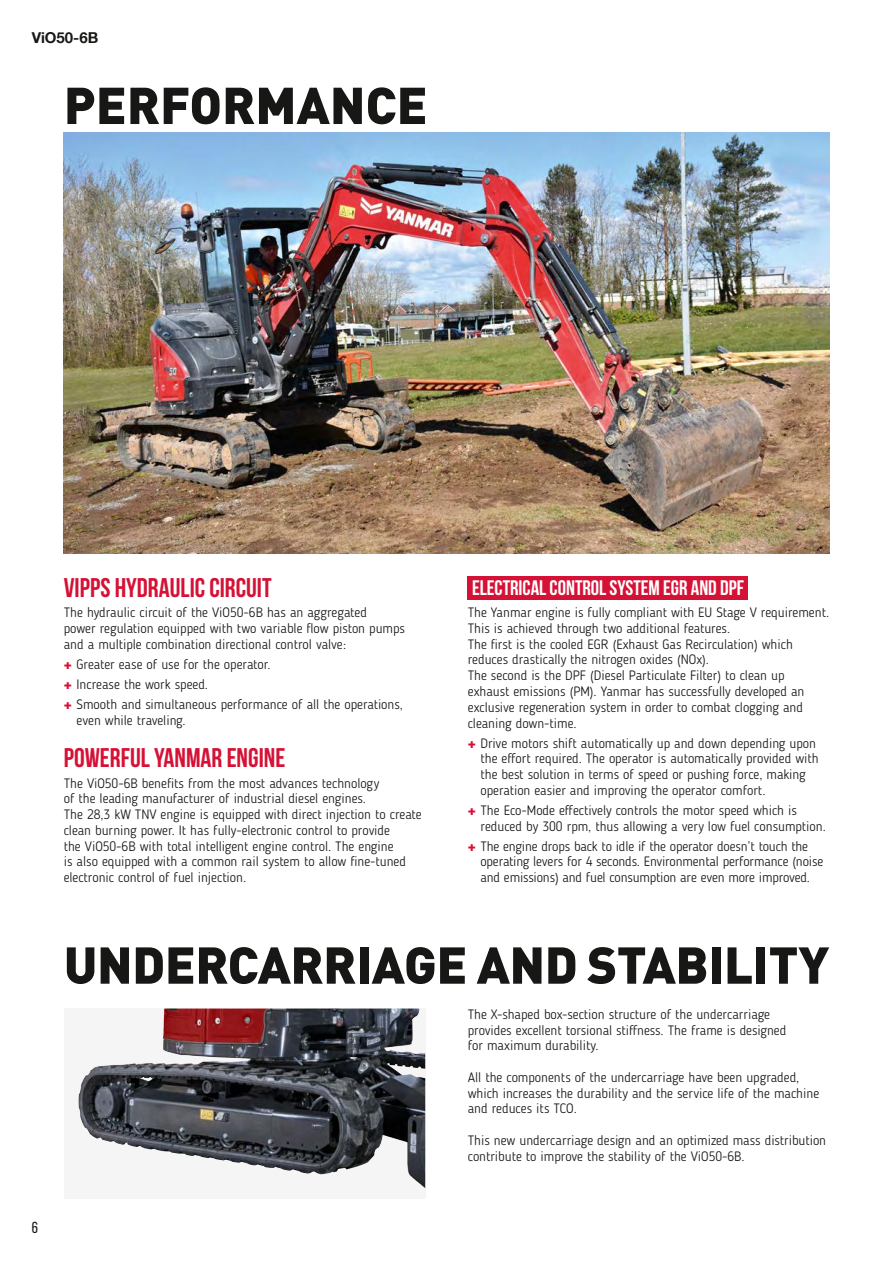
<style>
.page{position:relative;width:893px;height:1263px;background:#fff}
.page>*{position:absolute;margin:0;border:0;box-sizing:border-box;transform-origin:0 0}
.t1{font:900 51px "DINOT";letter-spacing:-.01em;color:#171715}
.t2{font:700 27px "Bebas Neue";color:#d51136}
.t3{font:700 21px "Bebas Neue";color:#fff}
.t4{font:15.9px "Bebas Neue";color:#171715}
.t5{font:700 15px "Helvetica Neue LT Com";color:#171715}
.t6{font:300 13.5px/15.8px "Blogger Sans";color:#171715}
.s1{font-family:"Helvetica Neue LT Com";font-weight:900;color:#d51136}
</style>
<div class="page">
<div style="left:468px;top:576px;width:280px;height:23px;background:#d51136"></div>
<svg style="left:304px;top:1008px;width:121px;height:180px"></svg>
<img style="left:78px;top:1008px;width:229px;height:165px">
<img style="left:64px;top:133px;width:765px;height:420px">
<p class="t5" style="left:32px;top:28px;width:68px">ViO50-6B</p>
<h1 class="t1" style="left:64px;top:71px;width:365px">PERFORMANCE</h1>
<h2 class="t2" style="left:64px;top:573px;width:209px">ViPPS HYDRAULIC CIRCUIT</h2>
<p class="t6" style="left:64px;top:605px;width:343px">The hydraulic circuit of the ViO50-6B has an aggregated<br>power regulation equipped with two variable flow piston pumps and a multiple combination directional control valve:</p>
<p class="t6" style="left:64px;top:654px;width:341px;line-height:20px"><span class="s1">+</span> Greater ease of use for the operator.<br><span class="s1">+</span> Increase the work speed.<br><span class="s1">+</span> Smooth and simultaneous performance of all the operations,</p>
<p class="t6" style="left:77px;top:712px;width:111px">even while traveling.</p>
<h2 class="t2" style="left:64px;top:743px;width:223px">POWERFUL YANMAR ENGINE</h2>
<p class="t6" style="left:64px;top:775px;width:359px">The ViO50-6B benefits from the most advances technology<br>of the leading manufacturer of industrial diesel engines.<br>The 28,3 kW TNV engine is equipped with direct injection to create clean burning power. It has fully-electronic control to provide<br>the ViO50-6B with total intelligent engine control. The engine<br>is also equipped with a common rail system to allow fine-tuned electronic control of fuel injection.</p>
<h3 class="t3" style="left:472px;top:576px;width:273px">ELECTRICAL CONTROL SYSTEM EGR AND DPF</h3>
<p class="t6" style="left:468px;top:605px;width:363px">The Yanmar engine is fully compliant with EU Stage V requirement.<br>This is achieved through two additional features.<br>The first is the cooled EGR (Exhaust Gas Recirculation) which reduces drastically the nitrogen oxides (NOx).<br>The second is the DPF (Diesel Particulate Filter) to clean up exhaust emissions (PM). Yanmar has successfully developed an exclusive regeneration system in order to combat clogging and cleaning down-time.</p>
<p class="t6" style="left:480px;top:735px;width:340px;text-indent:-13px"><span class="s1">+</span> Drive motors shift automatically up and down depending upon the effort required. The operator is automatically provided with the best solution in terms of speed or pushing force, making operation easier and improving the operator comfort.</p>
<p class="t6" style="left:480px;top:802px;width:347px;text-indent:-13px"><span class="s1">+</span> The Eco-Mode effectively controls the motor speed which is reduced by 300 rpm, thus allowing a very low fuel consumption.</p>
<p class="t6" style="left:480px;top:838px;width:344px;text-indent:-13px"><span class="s1">+</span> The engine drops back to idle if the operator doesn’t touch the operating levers for 4 seconds. Environmental performance (noise and emissions) and fuel consumption are even more improved.</p>
<p class="t4" style="left:32px;top:1219px;width:8px">6</p>
<h1 class="t1" style="left:64px;top:931px;width:767px">UNDERCARRIAGE AND STABILITY</h1>
<p class="t6" style="left:468px;top:1006px;width:320px">The X-shaped box-section structure of the undercarriage provides excellent torsional stiffness. The frame is designed for maximum durability.</p>
<p class="t6" style="left:468px;top:1069px;width:353px">All the components of the undercarriage have been upgraded, which increases the durability and the service life of the machine and reduces its TCO.</p>
<p class="t6" style="left:468px;top:1132px;width:360px">This new undercarriage design and an optimized mass distribution contribute to improve the stability of the ViO50-6B.</p>
</div>
